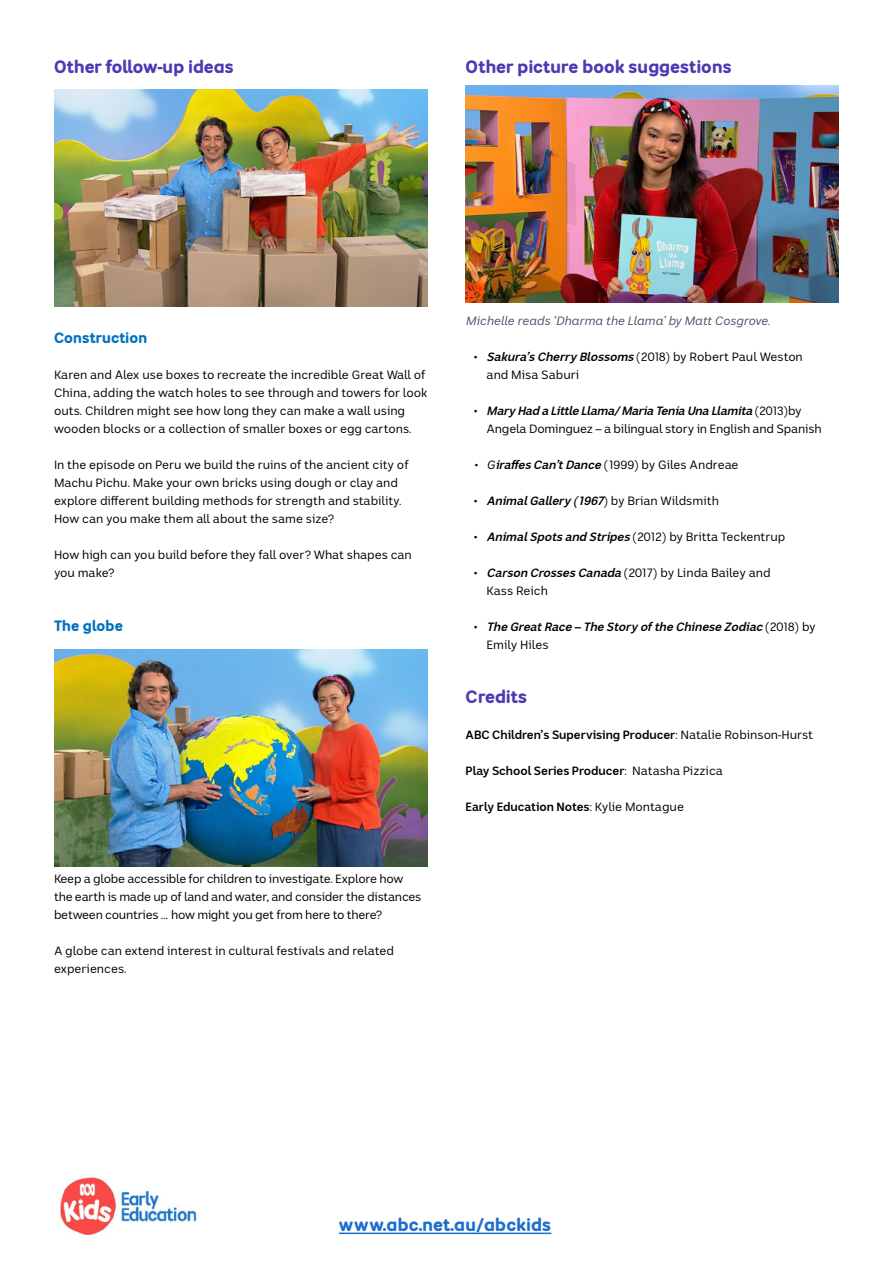
<style>
.page{position:relative;width:893px;height:1263px;background:#fff}
.page>*{position:absolute;margin:0;border:0;box-sizing:border-box;transform-origin:0 0}
.t1{font:700 18px "ABC Sans Nova Rounded";color:#4c3ab5}
.t2{font:700 18px "ABC Sans Rounded";color:#1c6ecf}
.t3{font:700 18px "ABC Sans Nova Rounded";letter-spacing:-.02em;color:#4c3ab5}
.t4{font:700 15px "ABC Sans Nova Rounded";color:#0070c0}
.t5{font:12px/18px "ABC Sans Nova";color:#000}
.t6{font:12px/18px "ABC Sans Nova";letter-spacing:-.02em;color:#000}
.t7{font:700 12px "ABC Sans Nova";color:#000}
.t8{font:italic 700 12px/18px "ABC Sans Nova";color:#000}
.t9{font:italic 12px "ABC Sans Nova";letter-spacing:-.01em;color:#44546a}
.s1{font-weight:700;font-style:italic}
.s2{font-style:italic}
.s3{font-weight:400;font-style:normal}
.s4{font-weight:400}
</style>
<div class="page">
<img style="left:54px;top:89px;width:373px;height:218px">
<img style="left:54px;top:649px;width:373px;height:217px">
<img style="left:466px;top:85px;width:373px;height:217px">
<img style="left:60px;top:1177px;width:137px;height:58px">
<hr style="left:339px;top:1232px;width:212px;height:2px;background:#1c6ecf">
<h1 class="t3" style="left:54px;top:56px;width:182px">Other follow-up ideas</h1>
<h1 class="t1" style="left:466px;top:56px;width:268px">Other picture book suggestions</h1>
<p class="t4" style="left:54px;top:329px;width:95px">Construction</p>
<p class="t5" style="left:54px;top:366px;width:375px">Karen and Alex use boxes to recreate the incredible Great Wall of China, adding the watch holes to see through and towers for look outs. Children might see how long they can make a wall using wooden blocks or a collection of smaller boxes or egg cartons.</p>
<p class="t5" style="left:54px;top:456px;width:356px">In the episode on Peru we build the ruins of the ancient city of Machu Pichu. Make your own bricks using dough or clay and explore different building methods for strength and stability.<br>How can you make them all about the same size?</p>
<p class="t5" style="left:54px;top:546px;width:359px">How high can you build before they fall over? What shapes can you make?</p>
<p class="t4" style="left:54px;top:617px;width:71px">The globe</p>
<p class="t6" style="left:54px;top:870px;width:369px">Keep a globe accessible for children to investigate. Explore how the earth is made up of land and water, and consider the distances between countries … how might you get from here to there?</p>
<p class="t5" style="left:54px;top:942px;width:341px">A globe can extend interest in cultural festivals and related experiences.</p>
<p class="t9" style="left:466px;top:314px;width:306px">Michelle reads ‘Dharma the Llama’ by Matt Cosgrove.</p>
<p class="t5" style="left:487px;top:348px;width:318px;text-indent:-13px">• <span class="s1">Sakura’s Cherry Blossoms</span> (2018) by Rober t Paul Weston and Misa Saburi</p>
<p class="t5" style="left:487px;top:402px;width:337px;text-indent:-13px">• <span class="s1">Mary Had a Little Llama/María Tenía Una Llamita</span> ( 2 0 13 ) b y<br>Angela Dominguez – a bilingual story in English and Spanish</p>
<p class="t5" style="left:473px;top:456px;width:267px"><span class="s2">• G</span><span class="s1">iraffes Can’tDance</span> (1999) by Giles Andreae</p>
<p class="t5" style="left:473px;top:492px;width:247px">• <span class="s1">AnimalGallery (1967</span>) b y B r i a n W i l d s m i t h</p>
<p class="t5" style="left:473px;top:528px;width:314px">• <span class="s1">AnimalSpots and Stripes</span> (2012) by Britta Teckentrup</p>
<p class="t5" style="left:487px;top:564px;width:285px;text-indent:-13px">• <span class="s1">Carson Crosses Canada</span> (2017) by Linda Bailey and<br>Kass Reich</p>
<p class="t8" style="left:487px;top:618px;width:331px;text-indent:-13px"><span class="s3">•</span> The GreatRace – The Story ofthe Chinese Zodiac <span class="s3">( 2 0 18 ) b y<br>Emily Hiles</span></p>
<h1 class="t1" style="left:466px;top:686px;width:63px">Credits</h1>
<p class="t7" style="left:466px;top:728px;width:349px">ABC Children’s Supervising Producer<span class="s4">: Natalie Robinson-Hurst</span></p>
<p class="t7" style="left:466px;top:764px;width:259px">Play School Series Producer<span class="s4">: Natasha Pizzica</span></p>
<p class="t7" style="left:466px;top:800px;width:220px">Early Education Notes<span class="s4">: Kylie Montague</span></p>
<h1 class="t2" style="left:339px;top:1213px;width:214px">www.abc.net.au/abckids</h1>
</div>
